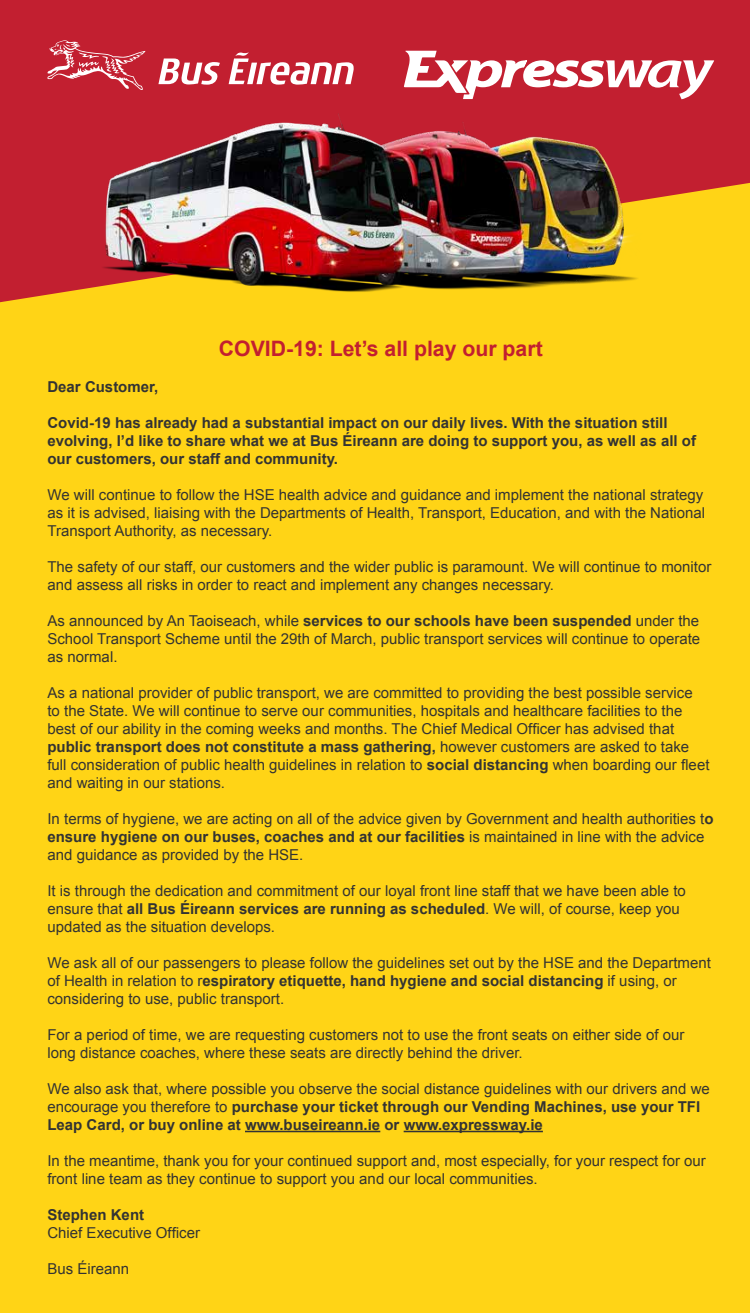
<style>
.page{position:relative;width:750px;height:1313px;background:#fff}
.page>*{position:absolute;margin:0;border:0;box-sizing:border-box;transform-origin:0 0}
.t1{font:700 21.25px "Arial";color:#c21f30}
.t2{font:15px/18px "Arial";color:#333}
.t3{font:700 15px/18px "Arial";color:#333}
.s1{font-weight:700}
.s2{font-weight:400}
</style>
<div class="page">
<div style="left:0;top:0;width:750px;height:750px;background:#c21f30"></div>
<div style="left:0;top:183px;width:750px;height:1129px;background:#ffd416"></div>
<svg style="left:47px;top:40px;width:99px;height:46px"></svg>
<svg style="left:158px;top:58px;width:62px;height:27px"></svg>
<svg style="left:229px;top:52px;width:125px;height:33px"></svg>
<svg style="left:404px;top:51px;width:310px;height:47px"></svg>
<hr style="left:245px;top:1130px;width:135px;height:2px;background:#333">
<hr style="left:404px;top:1130px;width:139px;height:2px;background:#333">
<img style="left:63px;top:86px;width:624px;height:234px">
<h1 class="t1" style="left:219px;top:334px;width:325px">COVID-19: Let’s all play our part</h1>
<p class="t3" style="left:47px;top:378px;width:112px">Dear Customer,</p>
<p class="t3" style="left:47px;top:414px;width:650px">Covid-19 has already had a substantial impact on our daily lives. With the situation still evolving, I’d like to share what we at Bus Éireann are doing to support you, as well as all of our customers, our staff and community.</p>
<p class="t2" style="left:47px;top:485px;width:659px">We will continue to follow the HSE health advice and guidance and implement the national strategy as it is advised, liaising with the Departments of Health, Transport, Education, and with the National<br>Transport Authority, as necessary.</p>
<p class="t2" style="left:47px;top:557px;width:665px">The safety of our staff, our customers and the wider public is paramount. We will continue to monitor and assess all risks in order to react and implement any changes necessary.</p>
<p class="t2" style="left:47px;top:611px;width:654px;text-align:justify">As announced by An Taoiseach, while <span class="s1">services to our schools have been suspended</span> under the School Transport Scheme until the 29th of March, public transport services will continue to operate as normal.</p>
<p class="t2" style="left:47px;top:683px;width:664px">As a national provider of public transport, we are committed to providing the best possible service<br>to the State. We will continue to serve our communities, hospitals and healthcare facilities to the best of our ability in the coming weeks and months. The Chief Medical Officer has advised that <span class="s1">public transport does not constitute a mass gathering,</span> however customers are asked to take full consideration of public health guidelines in relation to <span class="s1">social distancing</span> when boarding our fleet and waiting in our stations.</p>
<p class="t2" style="left:47px;top:809px;width:668px">In terms of hygiene, we are acting on all of the advice given by Government and health authorities t<span class="s1">o ensure hygiene on our buses, coaches and at our facilities</span> is maintained in line with the advice and guidance as provided by the HSE.</p>
<p class="t2" style="left:47px;top:881px;width:640px">It is through the dedication and commitment of our loyal front line staff that we have been able to ensure that <span class="s1">all Bus Éireann services are running as scheduled</span>. We will, of course, keep you updated as the situation develops.</p>
<p class="t2" style="left:47px;top:953px;width:665px">We ask all of our passengers to please follow the guidelines set out by the HSE and the Department of Health in relation to r<span class="s1">espiratory etiquette, hand hygiene and social distancing</span> if using, or considering to use, public transport.</p>
<p class="t2" style="left:47px;top:1025px;width:638px">For a period of time, we are requesting customers not to use the front seats on either side of our long distance coaches, where these seats are directly behind the driver.</p>
<p class="t3" style="left:47px;top:1080px;width:664px"><span class="s2">We also ask that, where possible you observe the social distance guidelines with our drivers and we encourage you therefore to</span> purchase your ticket through our Vending Machines, use your TFI<br>Leap Card, or buy online at www.buseireann.ie or www.expressway.ie</p>
<p class="t2" style="left:47px;top:1151px;width:660px">In the meantime, thank you for your continued support and, most especially, for your respect for our front line team as they continue to support you and our local communities.</p>
<p class="t3" style="left:47px;top:1206px;width:98px">Stephen Kent</p>
<p class="t2" style="left:47px;top:1223px;width:154px">Chief Executive Officer</p>
<p class="t2" style="left:47px;top:1259px;width:83px">Bus Éireann</p>
</div>
